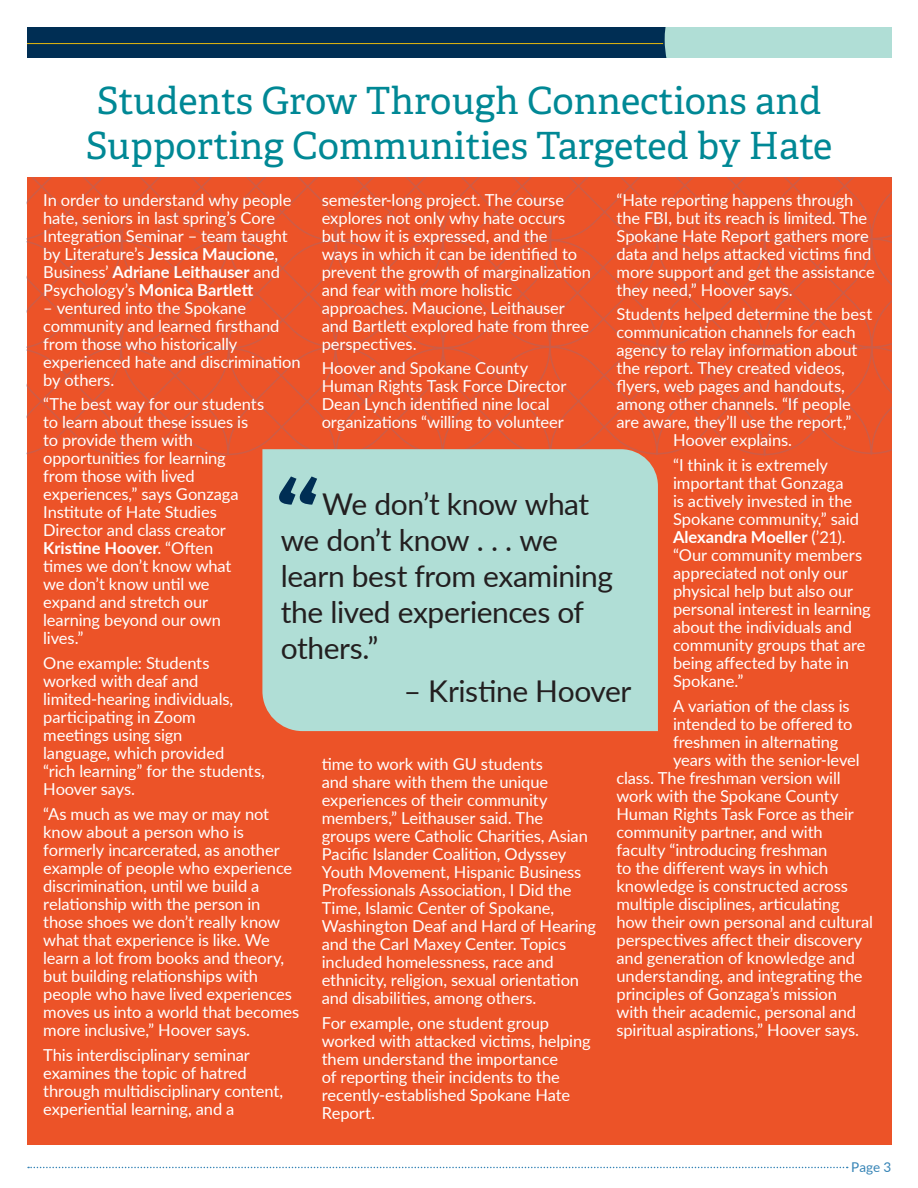
<style>
.page{position:relative;width:918px;height:1188px;background:#fff}
.page>*{position:absolute;margin:0;border:0;box-sizing:border-box;transform-origin:0 0}
.Body_Text{font:italic 135px "Adelle";color:#002e54}
.t1{font:37.5px/45px "Adelle";color:#008895}
.Bullets{font:30px/36px "Lato";letter-spacing:-.015em;color:#231f20}
.Body_Text-2{font:16.5px/18px "Lato";letter-spacing:-.005em;color:#fff}
.t2{font:13.5px "Lato";color:#3684b6}
.s1{font-weight:700}
</style>
<div class="page">
<svg style="left:28px;top:1167px;width:820px;height:1px"></svg>
<div style="left:27px;top:27px;width:864px;height:30px;background:#002e54"></div>
<div style="left:665px;top:27px;width:226px;height:30px;background:#b0ded6"></div>
<div style="left:27px;top:177px;width:864px;height:968px;background:#ec5328"></div>
<svg style="left:27px;top:177px;width:864px;height:280px"></svg>
<hr style="left:27px;top:43px;width:636px;height:1px;background:#e8b80e">
<div style="left:262px;top:449px;width:396px;height:282px;background:#b0ded6"></div>
<p class="t1" style="left:86px;top:78px;width:748px">Students Grow Through Connections and<br>Supporting Communities Targeted by Hate</p>
<p class="Body_Text-2" style="left:322px;top:190px;width:271px">semester-long project. The course explores not only why hate occurs but how it is expressed, and the<br>ways in which it can be identified to prevent the growth of marginalization and fear with more holistic approaches. Maucione, Leithauser and Bartlett explored hate from three perspectives.</p>
<p class="Body_Text-2" style="left:322px;top:359px;width:246px">Hoover and Spokane County<br>Human Rights Task Force Director<br>Dean Lynch identified nine local organizations “willing to volunteer</p>
<p class="Body_Text-2" style="left:616px;top:190px;width:260px">“Hate reporting happens through the FBI, but its reach is limited. The Spokane Hate Report gathers more data and helps attacked victims find more support and get the assistance they need,” Hoover says.</p>
<p class="Body_Text-2" style="left:616px;top:305px;width:257px">Students helped determine the best</p>
<p class="Body_Text-2" style="left:616px;top:323px;width:241px">communication channels for each</p>
<p class="Body_Text-2" style="left:616px;top:341px;width:242px">agency to relay information about</p>
<p class="Body_Text-2" style="left:616px;top:359px;width:230px">the report. They created videos,</p>
<p class="Body_Text-2" style="left:616px;top:377px;width:230px">flyers, web pages and handouts,</p>
<p class="Body_Text-2" style="left:616px;top:395px;width:236px">among other channels. “If people</p>
<p class="Body_Text-2" style="left:616px;top:413px;width:237px">are aware, they’ll use the report,”</p>
<p class="Body_Text-2" style="left:673px;top:431px;width:121px">Hoover explains.</p>
<p class="Body_Text-2" style="left:673px;top:455px;width:199px">“I think it is extremely important that Gonzaga<br>is actively invested in the<br>Spokane community,” said<br><span class="s1">Alexandra Moeller</span> (’21). “Our community members appreciated not only our physical help but also our personal interest in learning about the individuals and community groups that are being affected by hate in<br>Spokane.”</p>
<p class="Body_Text-2" style="left:673px;top:696px;width:178px">A variation of the class is</p>
<p class="Body_Text-2" style="left:673px;top:714px;width:181px">intended to be offered to</p>
<p class="Body_Text-2" style="left:673px;top:732px;width:167px">freshmen in alternating</p>
<p class="Body_Text-2" style="left:673px;top:750px;width:188px">years with the senior-level</p>
<p class="Body_Text-2" style="left:616px;top:768px;width:226px">class. The freshman version will</p>
<p class="Body_Text-2" style="left:616px;top:786px;width:224px">work with the Spokane County</p>
<p class="Body_Text-2" style="left:616px;top:804px;width:239px">Human Rights Task Force as their</p>
<p class="Body_Text-2" style="left:616px;top:822px;width:208px">community partner, and with</p>
<p class="Body_Text-2" style="left:616px;top:840px;width:213px">faculty “introducing freshman</p>
<p class="Body_Text-2" style="left:616px;top:858px;width:213px">to the different ways in which</p>
<p class="Body_Text-2" style="left:616px;top:876px;width:233px">knowledge is constructed across</p>
<p class="Body_Text-2" style="left:616px;top:894px;width:225px">multiple disciplines, articulating</p>
<p class="Body_Text-2" style="left:616px;top:912px;width:258px">how their own personal and cultural</p>
<p class="Body_Text-2" style="left:616px;top:930px;width:247px">perspectives affect their discovery</p>
<p class="Body_Text-2" style="left:616px;top:948px;width:240px">and generation of knowledge and</p>
<p class="Body_Text-2" style="left:616px;top:966px;width:248px">understanding, and integrating the</p>
<p class="Body_Text-2" style="left:616px;top:984px;width:222px">principles of Gonzaga’s mission</p>
<p class="Body_Text-2" style="left:616px;top:1002px;width:241px">with their academic, personal and</p>
<p class="Body_Text-2" style="left:616px;top:1020px;width:244px">spiritual aspirations,” Hoover says.</p>
<p class="Body_Text-2" style="left:43px;top:190px;width:250px">In order to understand why people hate, seniors in last spring’s Core Integration Seminar – team taught by Literature’s <span class="s1">Jessica Maucione</span>, Business’ <span class="s1">Adriane Leithauser</span> and Psychology’s <span class="s1">Monica Bartlett</span></p>
<p class="Body_Text-2" style="left:43px;top:298px;width:259px">– ventured into the Spokane community and learned firsthand from those who historically experienced hate and discrimination by others.</p>
<p class="Body_Text-2" style="left:43px;top:395px;width:222px">“The best way for our students to learn about these issues is to provide them with opportunities for learning from those with lived experiences,” says Gonzaga<br>Institute of Hate Studies<br>Director and class creator<br><span class="s1">Kristine Hoover</span>. “Often<br>times we don’t know what<br>we don’t know until we expand and stretch our learning beyond our own lives.”</p>
<p class="Body_Text-2" style="left:43px;top:653px;width:223px">One example: Students worked with deaf and limited-hearing individuals, participating in Zoom meetings using sign<br>language, which provided<br>“rich learning” for the students,<br>Hoover says.</p>
<p class="Body_Text-2" style="left:43px;top:804px;width:258px">“As much as we may or may not know about a person who is formerly incarcerated, as another example of people who experience discrimination, until we build a relationship with the person in those shoes we don’t really know what that experience is like. We learn a lot from books and theory, but building relationships with people who have lived experiences moves us into a world that becomes more inclusive,” Hoover says.</p>
<p class="Body_Text-2" style="left:43px;top:1045px;width:242px">This interdisciplinary seminar examines the topic of hatred through multidisciplinary content, experiential learning, and a</p>
<p class="Body_Text" style="left:266px;top:448px;width:47px">“</p>
<p class="Bullets" style="left:281px;top:485px;width:334px;text-indent:41px">We don’t know what we don’t know . . . we learn best from examining the lived experiences of others.”</p>
<p class="Bullets" style="left:404px;top:672px;width:229px">– Kristine Hoover</p>
<p class="Body_Text-2" style="left:322px;top:755px;width:276px">time to work with GU students<br>and share with them the unique experiences of their community members,” Leithauser said. The<br>groups were Catholic Charities, Asian Pacific Islander Coalition, Odyssey Youth Movement, Hispanic Business Professionals Association, I Did the Time, Islamic Center of Spokane, Washington Deaf and Hard of Hearing and the Carl Maxey Center. Topics included homelessness, race and ethnicity, religion, sexual orientation and disabilities, among others.</p>
<p class="Body_Text-2" style="left:322px;top:1013px;width:271px">For example, one student group worked with attacked victims, helping them understand the importance<br>of reporting their incidents to the recently-established Spokane Hate<br>Report.</p>
<p class="t2" style="left:851px;top:1157px;width:42px">Page 3</p>
</div>
